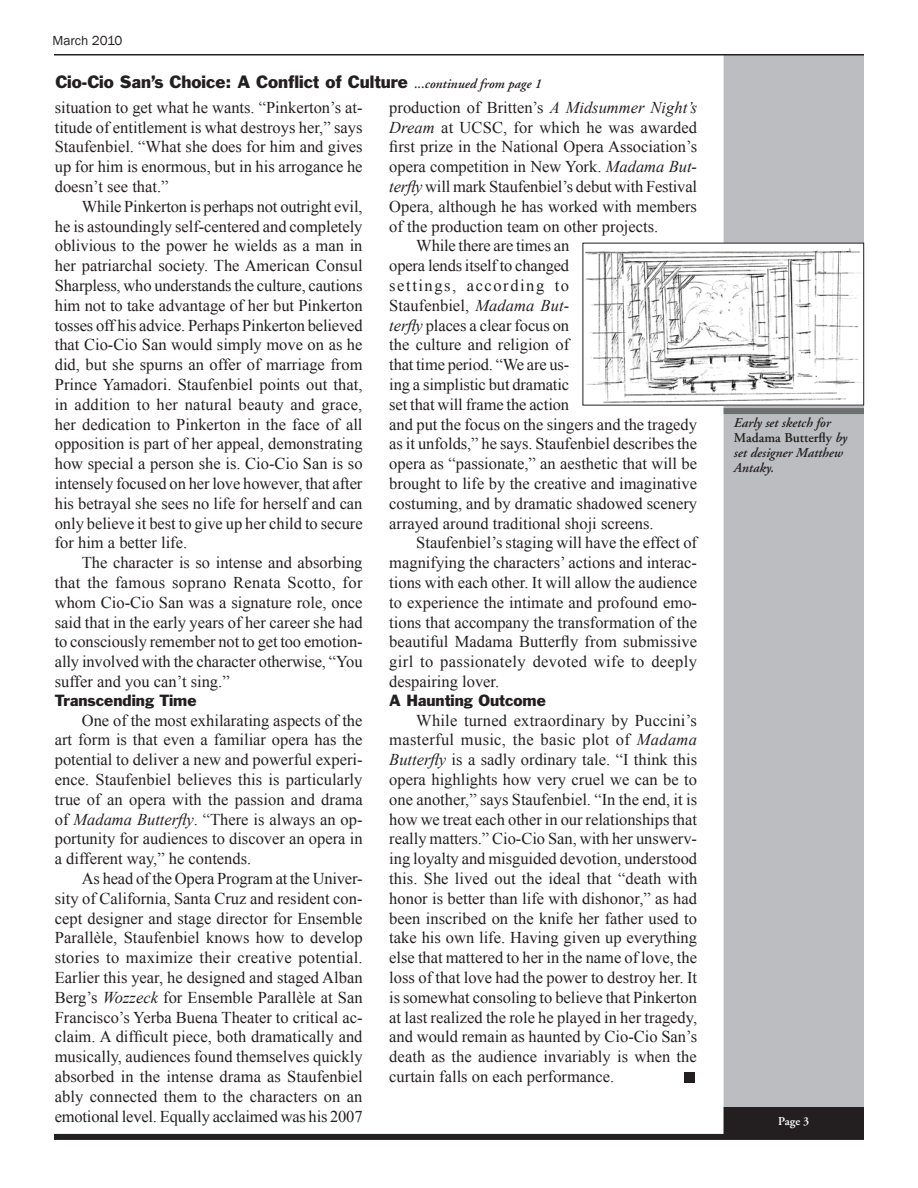
<style>
.page{position:relative;width:918px;height:1188px;background:#fff}
.page>*{position:absolute;margin:0;border:0;box-sizing:border-box;transform-origin:0 0}
.t1{font:16.5px/19.8px "Times New Roman";color:#231f20;text-align:justify}
.t2{font:16.5px "Franklin Gothic";color:#231f20}
.t3{font:16.5px "Times New Roman";letter-spacing:.02em;color:#231f20}
.t4{font:16.5px "Times New Roman";letter-spacing:.095em;color:#231f20}
.t5{font:15px "Franklin Gothic";color:#231f20}
.t6{font:italic 600 13.5px/15px "Adobe Garamond";color:#231f20}
.t7{font:13.5px "Franklin Gothic";color:#231f20}
.t8{font:600 12px "Adobe Garamond";color:#fff}
.s1{font-family:"Adobe Garamond";font-weight:600;font-style:italic;font-size:13.5px}
.s2{font-style:italic}
.s3{font-style:normal}
</style>
<div class="page">
<div style="left:724px;top:54px;width:140px;height:1080px;background:#bcbdc0"></div>
<div style="left:724px;top:1108px;width:139px;height:25px;background:#231f20"></div>
<div style="left:724px;top:1107px;width:140px;height:27px;border:2px solid #231f20"></div>
<div style="left:54px;top:1134px;width:810px;height:6px;background:#231f20"></div>
<hr style="left:54px;top:54px;width:810px;height:2px;background:#231f20">
<div style="left:724px;top:408px;width:140px;height:6px;background:#6d6f71"></div>
<img style="left:585px;top:245px;width:277px;height:158px">
<div style="left:685px;top:1072px;width:10px;height:11px;background:#231f20"></div>
<p class="t7" style="left:53px;top:32px;width:71px">March 2010</p>
<p class="t2" style="left:55px;top:72px;width:488px">Cio-Cio San’s Choice: A Conflict of Culture <span class="s1">...continued from page 1</span></p>
<p class="t1" style="left:55px;top:97px;width:309px">situation to get what he wants. “Pinkerton’s at&shy;titude of entitlement is what destroys her,” says Staufenbiel. “What she does for him and gives up for him is enormous, but in his arrogance he doesn’t see that.”</p>
<p class="t1" style="left:55px;top:196px;width:309px;text-indent:27px">While Pinkerton is perhaps not outright evil, he is astoundingly self-centered and completely oblivious to the power he wields as a man in her patriarchal society. The American Consul Sharpless, who understands the culture, cautions him not to take advantage of her but Pinkerton tosses off his advice. Perhaps Pinkerton believed that Cio-Cio San would simply move on as he did, but she spurns an offer of marriage from Prince Yamadori. Staufenbiel points out that, in addition to her natural beauty and grace, her dedication to Pinkerton in the face of all opposition is part of her appeal, demonstrating how special a person she is. Cio-Cio San is so intensely focused on her love however, that after his betrayal she sees no life for herself and can only believe it best to give up her child to secure for him a better life.</p>
<p class="t1" style="left:55px;top:552px;width:309px;text-indent:27px">The character is so intense and absorbing that the famous soprano Renata Scotto, for whom Cio-Cio San was a signature role, once said that in the early years of her career she had to consciously remember not to get too emotion&shy;ally involved with the character otherwise, “You suffer and you can’t sing.”</p>
<p class="t5" style="left:55px;top:691px;width:143px">Transcending Time</p>
<p class="t1" style="left:55px;top:710px;width:309px;text-indent:27px">One of the most exhilarating aspects of the art form is that even a familiar opera has the potential to deliver a new and powerful experi&shy;ence. Staufenbiel believes this is particularly true of an opera with the passion and drama of <span class="s2">Madama Butterfly</span>. “There is always an op&shy;portunity for audiences to discover an opera in a different way,” he contends.</p>
<p class="t1" style="left:55px;top:868px;width:309px;text-indent:27px">As head of the Opera Program at the Univer&shy;sity of California, Santa Cruz and resident con&shy;cept designer and stage director for Ensemble Parallèle, Staufenbiel knows how to develop stories to maximize their creative potential.<br>Earlier this year, he designed and staged Alban Berg’s <span class="s2">Wozzeck</span> for Ensemble Parallèle at San Francisco’s Yerba Buena Theater to critical ac&shy;claim. A difficult piece, both dramatically and musically, audiences found themselves quickly absorbed in the intense drama as Staufenbiel ably connected them to the characters on an emotional level. Equally acclaimed was his 2007</p>
<p class="t1" style="left:389px;top:97px;width:309px">production of Britten’s <span class="s2">A Midsummer Night’s</span></p>
<p class="t1" style="left:389px;top:117px;width:309px"><span class="s2">Dream</span> at UCSC, for which he was awarded</p>
<p class="t1" style="left:389px;top:137px;width:309px">first prize in the National Opera Association’s</p>
<p class="t1" style="left:389px;top:156px;width:309px">opera competition in New York. <span class="s2">Madama But-</span></p>
<p class="t1" style="left:389px;top:176px;width:309px"><span class="s2">terfly</span> will mark Staufenbiel’s debut with Festival</p>
<p class="t1" style="left:389px;top:196px;width:309px">Opera, although he has worked with members</p>
<p class="t1" style="left:389px;top:216px;width:270px">of the production team on other projects.</p>
<p class="t1" style="left:416px;top:236px;width:154px">While there are times an</p>
<p class="t1" style="left:389px;top:255px;width:181px">opera lends itself to changed</p>
<p class="t4" style="left:389px;top:274px;width:181px">settings, according to</p>
<p class="t1" style="left:389px;top:295px;width:181px">Staufenbiel, <span class="s2">Madama But-</span></p>
<p class="t1" style="left:389px;top:315px;width:181px"><span class="s2">terfly</span> places a clear focus on</p>
<p class="t1" style="left:389px;top:335px;width:181px">the culture and religion of</p>
<p class="t1" style="left:389px;top:354px;width:181px">that time period. “We are us-</p>
<p class="t1" style="left:389px;top:374px;width:181px">ing a simplistic but dramatic</p>
<p class="t1" style="left:389px;top:394px;width:181px">set that will frame the action</p>
<p class="t1" style="left:389px;top:414px;width:309px">and put the focus on the singers and the tragedy</p>
<p class="t1" style="left:389px;top:434px;width:309px">as it unfolds,” he says. Staufenbiel describes the</p>
<p class="t1" style="left:389px;top:453px;width:309px">opera as “passionate,” an aesthetic that will be</p>
<p class="t1" style="left:389px;top:473px;width:309px">brought to life by the creative and imaginative</p>
<p class="t1" style="left:389px;top:493px;width:309px">costuming, and by dramatic shadowed scenery</p>
<p class="t1" style="left:389px;top:513px;width:266px">arrayed around traditional shoji screens.</p>
<p class="t1" style="left:416px;top:533px;width:282px">Staufenbiel’s staging will have the effect of</p>
<p class="t1" style="left:389px;top:552px;width:309px">magnifying the characters’ actions and interac-</p>
<p class="t1" style="left:389px;top:572px;width:309px">tions with each other. It will allow the audience</p>
<p class="t1" style="left:389px;top:592px;width:309px">to experience the intimate and profound emo-</p>
<p class="t1" style="left:389px;top:612px;width:309px">tions that accompany the transformation of the</p>
<p class="t1" style="left:389px;top:632px;width:309px">beautiful Madama Butterfly from submissive</p>
<p class="t3" style="left:389px;top:651px;width:309px">girl to passionately devoted wife to deeply</p>
<p class="t1" style="left:389px;top:671px;width:111px">despairing lover.</p>
<p class="t5" style="left:389px;top:691px;width:158px">A Haunting Outcome</p>
<p class="t1" style="left:389px;top:710px;width:309px;text-indent:27px">While turned extraordinary by Puccini’s masterful music, the basic plot of <span class="s2">Madama Butterfly</span> is a sadly ordinary tale. “I think this opera highlights how very cruel we can be to one another,” says Staufenbiel. “In the end, it is how we treat each other in our relationships that really matters.” Cio-Cio San, with her unswerv&shy;ing loyalty and misguided devotion, understood this. She lived out the ideal that “death with honor is better than life with dishonor,” as had been inscribed on the knife her father used to take his own life. Having given up everything else that mattered to her in the name of love, the loss of that love had the power to destroy her. It is somewhat consoling to believe that Pinkerton at last realized the role he played in her tragedy, and would remain as haunted by Cio-Cio San’s death as the audience invariably is when the curtain falls on each performance.</p>
<p class="t6" style="left:734px;top:415px;width:115px">Early set sketch for<br><span class="s3">Madama Butterfly</span> by set designer Matthew<br>Antaky.</p>
<p class="t8" style="left:778px;top:1114px;width:33px">Page 3</p>
</div>
